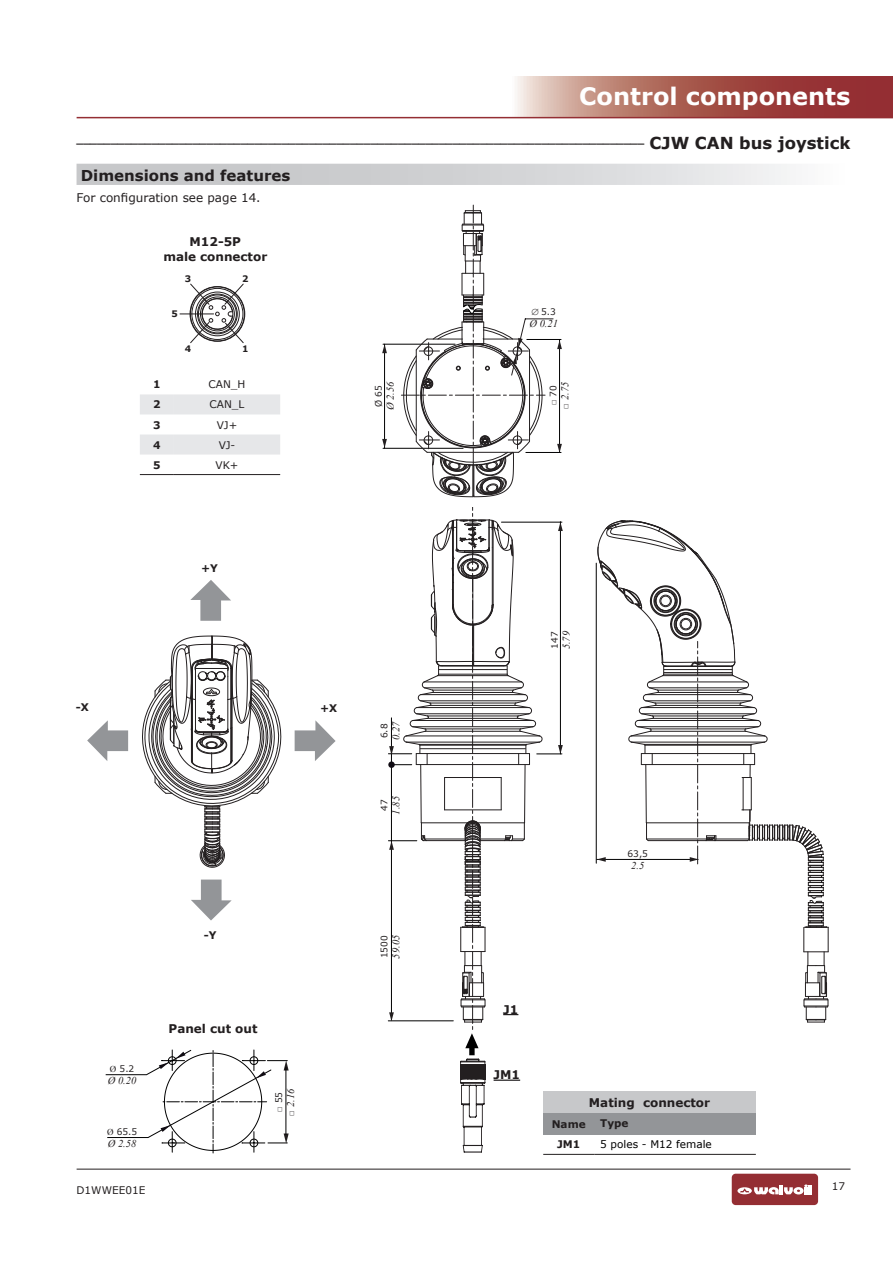
<style>
.page{position:relative;width:893px;height:1263px;background:#fff}
.page>*{position:absolute;margin:0;border:0;box-sizing:border-box;transform-origin:0 0}
.t1{font:700 24px "Verdana";color:#fff}
.t2{font:700 15px "Verdana";color:#231f20}
.t3{font:700 12px/15px "Verdana";color:#231f20;text-align:center}
.t4{font:12px "Verdana";color:#231f20}
.t5{font:italic 10.5px "Times New Roman";color:#231f20}
.t6{font:10.5px "Verdana";color:#231f20}
.t7{font:700 10.5px "Verdana";color:#231f20}
.t8{font:10.5px "Verdana";color:#000}
.t9{font:700 9.6px "Verdana";color:#231f20}
.t10{font:9px "Verdana";color:#231f20}
.t11{font:700 9px "Verdana";color:#231f20}
.s1{font-size:16.5px}
.s2{font-family:"Verdana";font-style:normal;font-size:9px}
.s3{font-family:"Times New Roman"}
</style>
<div class="page">
<hr style="left:77px;top:1169px;width:773px;height:1px;background:#231f20">
<svg style="left:510px;top:77px;width:383px;height:40px;background:#af6760"></svg>
<hr style="left:77px;top:117px;width:816px;height:1px;background:#942e33">
<div style="left:732px;top:1174px;width:86px;height:31px;background:#942e33;border-radius:4px"></div>
<svg style="left:737px;top:1184px;width:75px;height:10px"></svg>
<div style="left:77px;top:164px;width:773px;height:21px;background:linear-gradient(to right,#bcbdc0,#f1f1f3)"></div>
<svg style="left:190px;top:580px;width:41px;height:41px"></svg>
<svg style="left:191px;top:879px;width:41px;height:41px"></svg>
<svg style="left:87px;top:635px;width:249px;height:233px"></svg>
<hr style="left:383px;top:344px;width:72px;height:1px;background:#000">
<hr style="left:384px;top:344px;width:1px;height:104px;background:#000">
<hr style="left:383px;top:448px;width:80px;height:1px;background:#000">
<svg style="left:382px;top:344px;width:5px;height:9px"></svg>
<svg style="left:382px;top:439px;width:5px;height:9px"></svg>
<svg style="left:400px;top:205px;width:162px;height:292px"></svg>
<hr style="left:596px;top:563px;width:1px;height:300px;background:#000">
<svg style="left:597px;top:520px;width:232px;height:503px"></svg>
<svg style="left:146px;top:1050px;width:143px;height:103px"></svg>
<hr style="left:107px;top:1137px;width:41px;height:1px;background:#000">
<hr style="left:106px;top:1074px;width:40px;height:1px;background:#000">
<svg style="left:140px;top:394px;width:140px;height:60px"></svg>
<hr style="left:140px;top:474px;width:34px;height:1px;background:#231f20">
<hr style="left:174px;top:474px;width:106px;height:1px;background:#231f20">
<svg style="left:190px;top:283px;width:54px;height:61px"></svg>
<hr style="left:180px;top:314px;width:34px;height:1px;background:#231f20">
<div style="left:543px;top:1091px;width:213px;height:22px;background:#c7c8ca"></div>
<div style="left:543px;top:1113px;width:51px;height:21px;background:#939598"></div>
<div style="left:594px;top:1113px;width:162px;height:21px;background:#939598"></div>
<hr style="left:543px;top:1154px;width:51px;height:1px;background:#231f20">
<hr style="left:594px;top:1154px;width:162px;height:1px;background:#231f20">
<svg style="left:388px;top:507px;width:175px;height:645px"></svg>
<h1 class="t1" style="left:579px;top:79px;width:273px">Control components</h1>
<p class="t9" style="left:77px;top:133px;width:775px">___________________________________________________________________________________ <span class="s1">CJW CAN bus joystick</span></p>
<h2 class="t2" style="left:81px;top:165px;width:211px">Dimensions and features</h2>
<p class="t4" style="left:77px;top:189px;width:186px">For configuration see page 14.</p>
<p class="t3" style="left:163px;top:234px;width:105px">M12-5P<br>male connector</p>
<p class="t11" style="left:185px;top:272px;width:8px">3</p>
<p class="t11" style="left:172px;top:307px;width:8px">5</p>
<p class="t11" style="left:185px;top:342px;width:8px">4</p>
<p class="t11" style="left:242px;top:272px;width:8px">2</p>
<p class="t11" style="left:242px;top:342px;width:8px">1</p>
<p class="t7" style="left:153px;top:377px;width:9px">1</p>
<p class="t6" style="left:209px;top:377px;width:38px">CAN_H</p>
<p class="t7" style="left:153px;top:397px;width:9px">2</p>
<p class="t6" style="left:210px;top:397px;width:36px">CAN_L</p>
<p class="t7" style="left:153px;top:417px;width:9px">3</p>
<p class="t6" style="left:217px;top:417px;width:22px">VJ+</p>
<p class="t7" style="left:153px;top:437px;width:9px">4</p>
<p class="t6" style="left:219px;top:437px;width:18px">VJ-</p>
<p class="t7" style="left:153px;top:457px;width:9px">5</p>
<p class="t6" style="left:216px;top:457px;width:25px">VK+</p>
<p class="t10" style="left:532px;top:306px;width:26px">∅ 5.3</p>
<p class="t5" style="left:529px;top:317px;width:30px">Ø 0.21</p>
<p class="t10" style="left:372px;top:407px;width:23px;rotate:-90deg">Ø 65</p>
<p class="t5" style="left:383px;top:410px;width:30px;rotate:-90deg">Ø 2.56</p>
<p class="t10" style="left:547px;top:405px;width:22px;rotate:-90deg">□ 70</p>
<p class="t5" style="left:558px;top:409px;width:28px;rotate:-90deg"><span class="s2">□</span> 2.75</p>
<p class="t7" style="left:201px;top:561px;width:18px">+Y</p>
<p class="t7" style="left:76px;top:700px;width:15px">-X</p>
<p class="t7" style="left:320px;top:701px;width:19px">+X</p>
<p class="t10" style="left:378px;top:738px;width:16px;rotate:-90deg">6.8</p>
<p class="t5" style="left:389px;top:740px;width:20px;rotate:-90deg">0.27</p>
<p class="t10" style="left:378px;top:811px;width:13px;rotate:-90deg">47</p>
<p class="t5" style="left:389px;top:814px;width:20px;rotate:-90deg">1.85</p>
<p class="t7" style="left:204px;top:928px;width:14px">-Y</p>
<p class="t10" style="left:110px;top:1062px;width:26px"><span class="s3">Ø</span> 5.2</p>
<p class="t5" style="left:108px;top:1073px;width:30px">Ø 0.20</p>
<p class="t10" style="left:107px;top:1125px;width:32px"><span class="s3">Ø</span> 65.5</p>
<p class="t5" style="left:108px;top:1136px;width:30px">Ø 2.58</p>
<p class="t6" style="left:77px;top:1183px;width:70px">D1WWEE01E</p>
<p class="t3" style="left:169px;top:1021px;width:90px">Panel cut out</p>
<p class="t10" style="left:273px;top:1112px;width:22px;rotate:-90deg">□ 55</p>
<p class="t5" style="left:283px;top:1115px;width:29px;rotate:-90deg"><span class="s2">□</span> 2.16</p>
<p class="t10" style="left:378px;top:958px;width:24px;rotate:-90deg">1500</p>
<p class="t5" style="left:389px;top:958px;width:25px;rotate:-90deg">59.05</p>
<p class="t10" style="left:548px;top:649px;width:19px;rotate:-90deg">147</p>
<p class="t5" style="left:559px;top:649px;width:20px;rotate:-90deg">5.79</p>
<p class="t10" style="left:627px;top:847px;width:22px">63,5</p>
<p class="t5" style="left:631px;top:858px;width:15px">2.5</p>
<p class="t3" style="left:503px;top:1002px;width:17px">J1</p>
<p class="t3" style="left:494px;top:1067px;width:28px">JM1</p>
<p class="t3" style="left:589px;top:1094px;width:123px">Mating connector</p>
<p class="t7" style="left:552px;top:1116px;width:35px">Name</p>
<p class="t7" style="left:600px;top:1116px;width:30px">Type</p>
<p class="t7" style="left:557px;top:1137px;width:25px">JM1</p>
<p class="t8" style="left:600px;top:1137px;width:113px">5 poles - M12 female</p>
<p class="t6" style="left:832px;top:1179px;width:15px">17</p>
</div>
